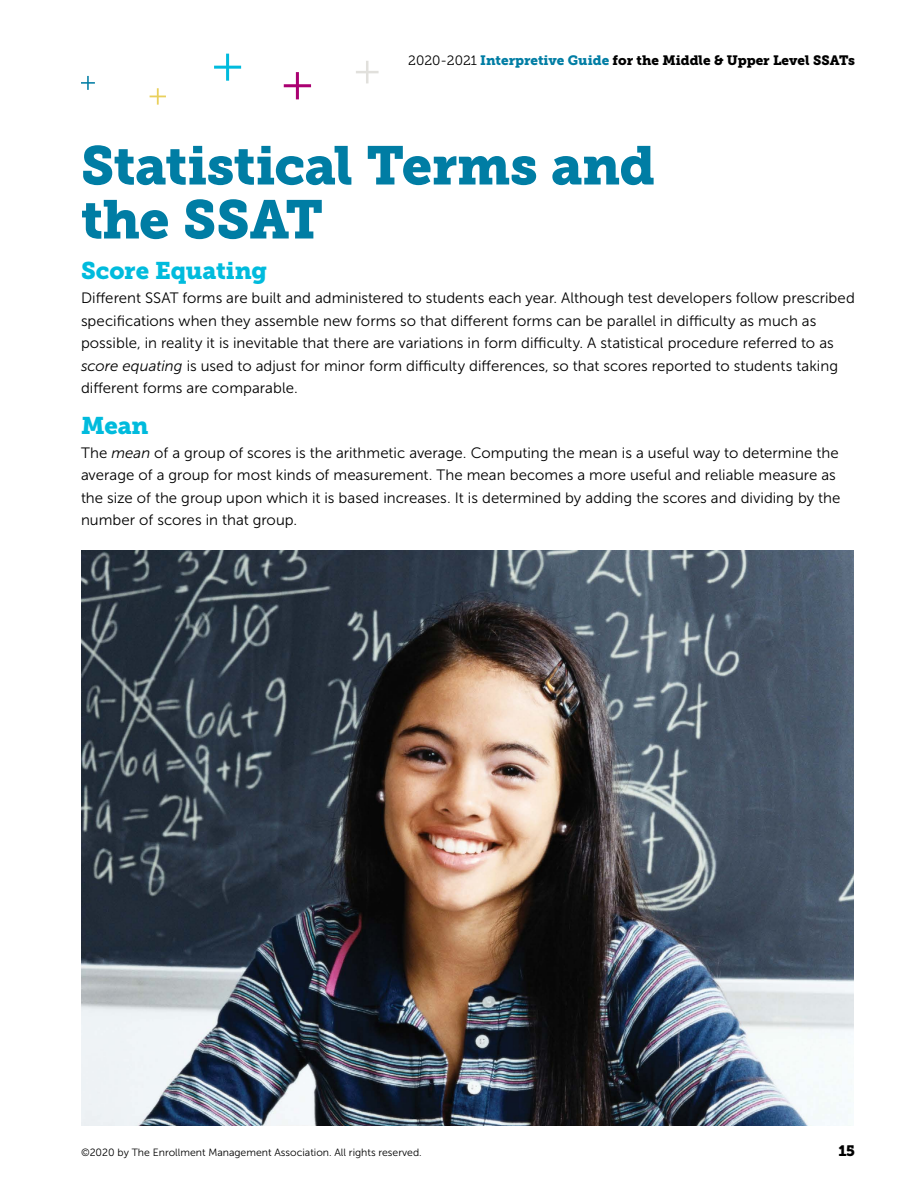
<style>
.page{position:relative;width:918px;height:1188px;background:#fff}
.page>*{position:absolute;margin:0;border:0;box-sizing:border-box;transform-origin:0 0}
.t1{font:54px/54px "Museo Slab 900";letter-spacing:-.01em;color:#007da4}
.t2{font:24px "Museo Slab 900";letter-spacing:-.005em;color:#0bd}
.t3{font:15px/22.5px "Museo Sans 300";color:#000}
.t4{font:15px "Museo Slab 900";color:#000}
.t5{font:13.5px "Museo Slab 900";color:#000}
.t6{font:10.5px "Museo Sans 300";color:#000}
.s1{font-family:"Museo Slab 300"}
.s2{color:#007da4}
.s3{font-style:italic}
</style>
<div class="page">
<svg style="left:356px;top:61px;width:23px;height:22px"></svg>
<svg style="left:284px;top:72px;width:27px;height:27px"></svg>
<svg style="left:214px;top:54px;width:27px;height:27px"></svg>
<svg style="left:150px;top:88px;width:16px;height:17px"></svg>
<svg style="left:81px;top:76px;width:14px;height:14px"></svg>
<img style="left:81px;top:551px;width:773px;height:575px">
<p class="t5" style="left:408px;top:53px;width:448px"><span class="s1">2020-2021</span> <span class="s2">Interpretive Guide</span> for the Middle &amp; Upper Level SSATs</p>
<h1 class="t1" style="left:81px;top:139px;width:576px">Statistical Terms and the SSAT</h1>
<h2 class="t2" style="left:81px;top:257px;width:188px">Score Equating</h2>
<p class="t3" style="left:81px;top:287px;width:775px">Different SSAT forms are built and administered to students each year. Although test developers follow prescribed specifications when they assemble new forms so that different forms can be parallel in difficulty as much as possible, in reality it is inevitable that there are variations in form difficulty. A statistical procedure referred to as <span class="s3">score equating</span> is used to adjust for minor form difficulty differences, so that scores reported to students taking different forms are comparable.</p>
<h2 class="t2" style="left:81px;top:411px;width:69px">Mean</h2>
<p class="t3" style="left:81px;top:441px;width:761px">The <span class="s3">mean</span> of a group of scores is the arithmetic average. Computing the mean is a useful way to determine the average of a group for most kinds of measurement. The mean becomes a more useful and reliable measure as the size of the group upon which it is based increases. It is determined by adding the scores and dividing by the number of scores in that group.</p>
<p class="t6" style="left:81px;top:1147px;width:342px">©2020 by The Enrollment Management Association. All rights reserved.</p>
<p class="t4" style="left:838px;top:1142px;width:18px">15</p>
</div>
